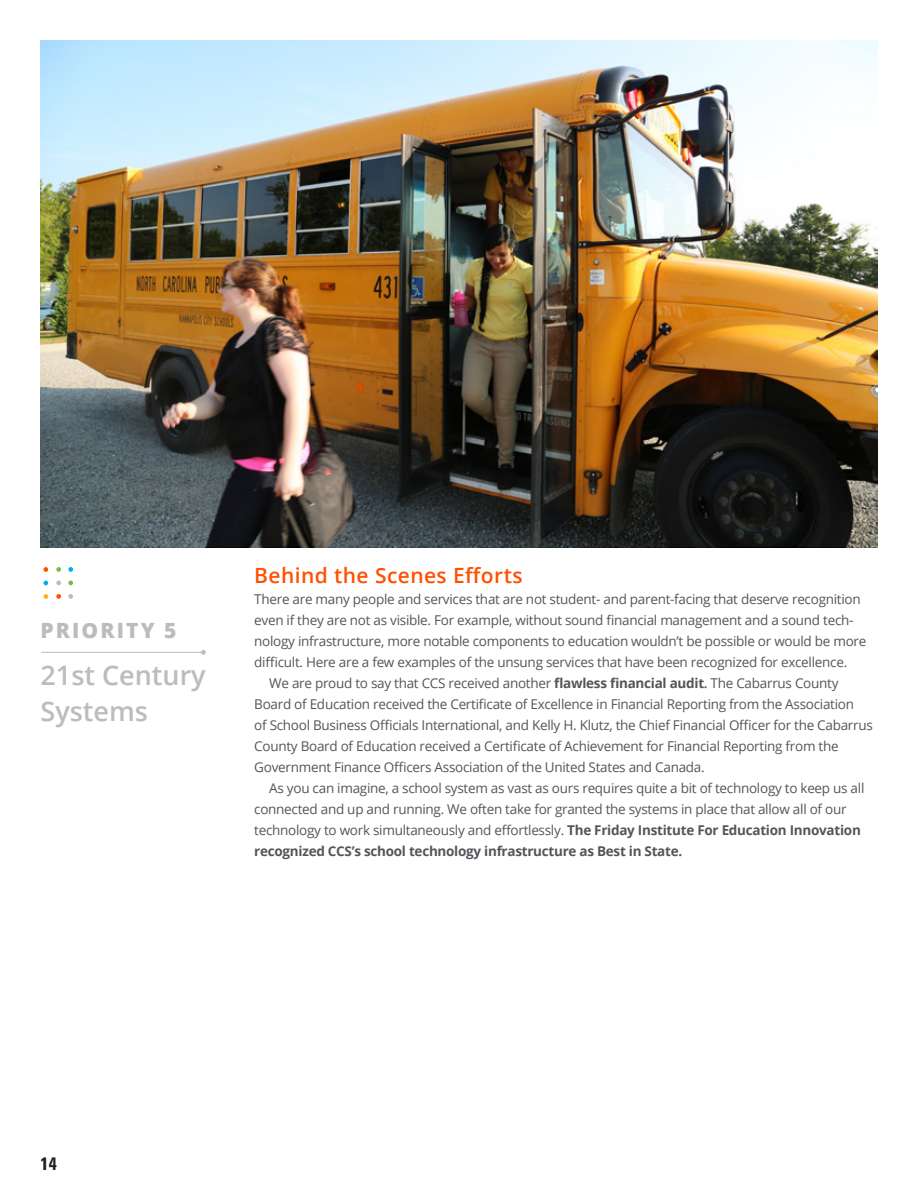
<style>
.page{position:relative;width:918px;height:1188px;background:#fff}
.page>*{position:absolute;margin:0;border:0;box-sizing:border-box;transform-origin:0 0}
.t1{font:600 27px/36px "Open Sans";color:#bdbbbb}
.t2{font:600 21px "Open Sans";letter-spacing:.02em;color:#ff5000}
.t3{font:800 21px "Open Sans";letter-spacing:.1em;color:#bdbbbb}
.t4{font:700 condensed 18px "Univers LT Std";color:#231f20}
.t5{font:13.5px/21px "Open Sans";letter-spacing:-.02em;color:#54555a}
.s1{font-weight:700}
.s2{font-weight:600}
</style>
<div class="page">
<svg style="left:44px;top:594px;width:4px;height:5px"></svg>
<svg style="left:44px;top:581px;width:4px;height:4px"></svg>
<svg style="left:44px;top:567px;width:4px;height:5px"></svg>
<svg style="left:56px;top:594px;width:5px;height:5px"></svg>
<svg style="left:56px;top:580px;width:5px;height:5px"></svg>
<svg style="left:56px;top:567px;width:5px;height:5px"></svg>
<svg style="left:68px;top:594px;width:5px;height:5px"></svg>
<svg style="left:68px;top:581px;width:5px;height:4px"></svg>
<svg style="left:68px;top:567px;width:5px;height:5px"></svg>
<hr style="left:41px;top:652px;width:161px;height:1px;background:#bdbbbb">
<svg style="left:201px;top:650px;width:5px;height:5px"></svg>
<img style="left:40px;top:40px;width:838px;height:508px">
<p class="t3" style="left:40px;top:615px;width:138px">PRIORITY 5</p>
<p class="t1" style="left:40px;top:657px;width:167px">21st Century<br>Systems</p>
<p class="t2" style="left:254px;top:561px;width:270px">Behind the Scenes Efforts</p>
<p class="t5" style="left:254px;top:588px;width:614px">There are many people and services that are not student- and parent-facing that deserve recognition even if they are not as visible. For example, without sound financial management and a sound tech&shy;nology infrastructure, more notable components to education wouldn’t be possible or would be more difficult. Here are a few examples of the unsung services that have been recognized for excellence.</p>
<p class="t5" style="left:254px;top:672px;width:620px;text-indent:15px">We are proud to say that CCS received another <span class="s1">flawless financial audit</span><span class="s2">.</span> The Cabarrus County Board of Education received the Certificate of Excellence in Financial Reporting from the Association<br>of School Business Officials International, and Kelly H. Klutz, the Chief Financial Officer for the Cabarrus County Board of Education received a Certificate of Achievement for Financial Reporting from the Government Finance Officers Association of the United States and Canada.</p>
<p class="t5" style="left:254px;top:777px;width:612px;text-indent:15px">As you can imagine, a school system as vast as ours requires quite a bit of technology to keep us all connected and up and running. We often take for granted the systems in place that allow all of our technology to work simultaneously and effortlessly. <span class="s1">The Friday Institute For Education Innovation recognized CCS’s school technology infrastructure as Best in State.</span></p>
<h3 class="t4" style="left:40px;top:1153px;width:18px">14</h3>
</div>
